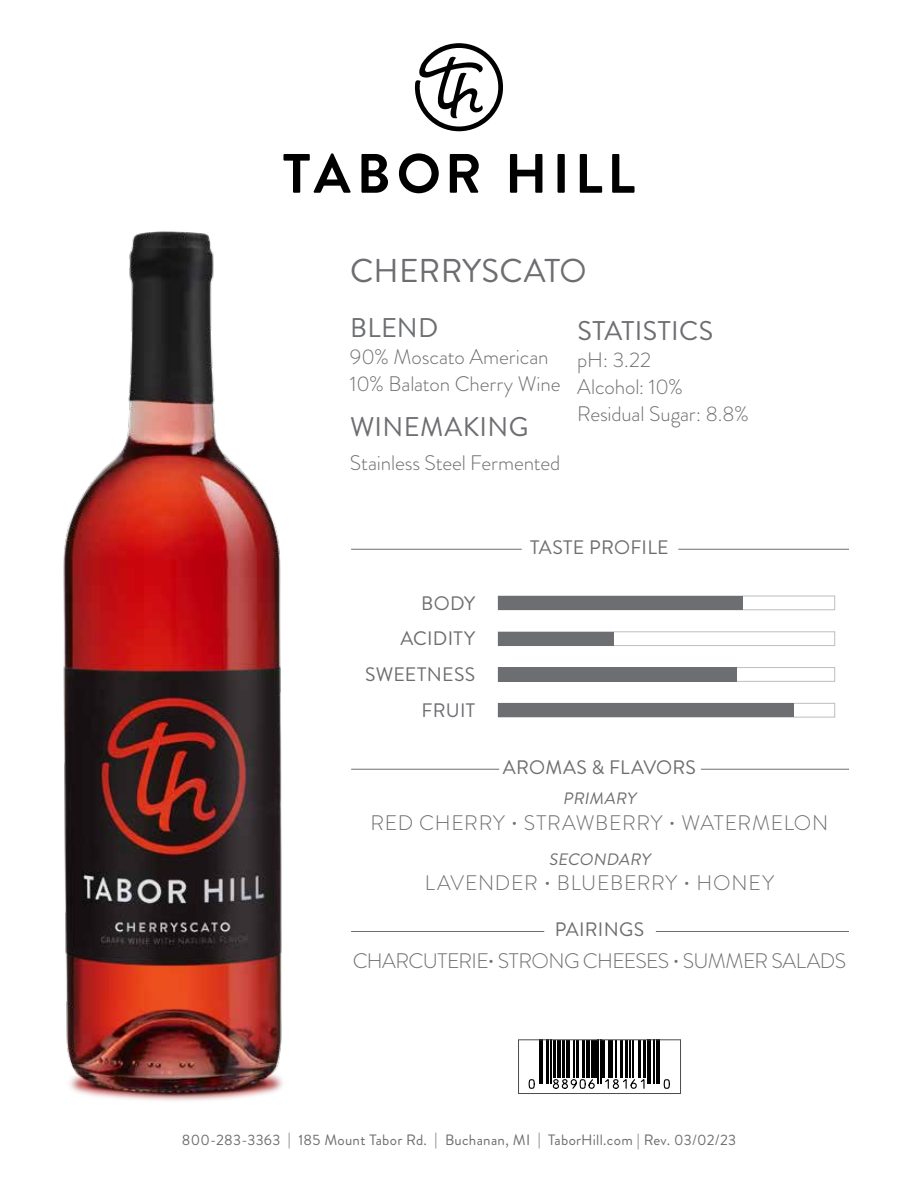
<style>
.page{position:relative;width:918px;height:1188px;background:#fff}
.page>*{position:absolute;margin:0;border:0;box-sizing:border-box;transform-origin:0 0}
.t1{font:33px "Brandon Grotesque";letter-spacing:.01em;color:#6d6e71}
.t2{font:27px "Brandon Grotesque";letter-spacing:.015em;color:#6d6e71}
.t3{font:300 21px/27px "Brandon Grotesque";letter-spacing:-.005em;color:#6d6e71}
.t4{font:300 21px "Brandon Grotesque";letter-spacing:-.03em;color:#6d6e71}
.t5{font:300 21px "Brandon Grotesque";letter-spacing:.03em;color:#6d6e71}
.t6{font:300 21px "Brandon Grotesque";letter-spacing:.04em;color:#6d6e71}
.t7{font:19.5px/35.8px "Brandon Grotesque";letter-spacing:.015em;color:#6d6e71;text-align:right}
.t8{font:italic 16.5px "Brandon Grotesque";color:#6d6e71}
.t9{font:15px "Brandon Grotesque";letter-spacing:.02em;color:#6d6e71}
</style>
<div class="page">
<svg style="left:415px;top:43px;width:88px;height:88px"></svg>
<svg style="left:510px;top:154px;width:32px;height:39px"></svg>
<div style="left:558px;top:154px;width:7px;height:39px;background:#000"></div>
<svg style="left:580px;top:154px;width:22px;height:39px"></svg>
<svg style="left:612px;top:154px;width:23px;height:39px"></svg>
<svg style="left:283px;top:153px;width:68px;height:40px"></svg>
<svg style="left:361px;top:154px;width:27px;height:39px"></svg>
<svg style="left:399px;top:153px;width:40px;height:40px"></svg>
<svg style="left:450px;top:154px;width:29px;height:39px"></svg>
<div style="left:498px;top:596px;width:337px;height:14px;border:1px solid #bcbec0"></div>
<div style="left:498px;top:596px;width:244px;height:14px;background:#6d6e71"></div>
<div style="left:498px;top:631px;width:337px;height:15px;border:1px solid #bcbec0"></div>
<div style="left:498px;top:632px;width:116px;height:14px;background:#6d6e71"></div>
<div style="left:498px;top:667px;width:337px;height:15px;border:1px solid #bcbec0"></div>
<div style="left:498px;top:667px;width:238px;height:15px;background:#6d6e71"></div>
<div style="left:498px;top:703px;width:337px;height:15px;border:1px solid #bcbec0"></div>
<div style="left:498px;top:703px;width:296px;height:14px;background:#6d6e71"></div>
<hr style="left:678px;top:549px;width:171px;height:1px;background:#6d6e71">
<hr style="left:351px;top:549px;width:171px;height:1px;background:#6d6e71">
<hr style="left:656px;top:931px;width:193px;height:1px;background:#6d6e71">
<hr style="left:701px;top:769px;width:148px;height:1px;background:#6d6e71">
<hr style="left:351px;top:931px;width:193px;height:1px;background:#6d6e71">
<hr style="left:351px;top:769px;width:148px;height:1px;background:#6d6e71">
<img style="left:63px;top:231px;width:220px;height:870px">
<svg style="left:540px;top:1042px;width:119px;height:36px"></svg>
<hr style="left:539px;top:1040px;width:1px;height:44px;background:#000">
<hr style="left:542px;top:1040px;width:1px;height:44px;background:#000">
<hr style="left:547px;top:1040px;width:2px;height:44px;background:#000">
<hr style="left:550px;top:1040px;width:2px;height:44px;background:#000">
<hr style="left:553px;top:1040px;width:3px;height:38px;background:#000">
<hr style="left:557px;top:1040px;width:4px;height:38px;background:#000">
<hr style="left:562px;top:1040px;width:2px;height:38px;background:#000">
<hr style="left:566px;top:1040px;width:4px;height:38px;background:#000">
<hr style="left:573px;top:1040px;width:2px;height:38px;background:#000">
<hr style="left:576px;top:1040px;width:2px;height:38px;background:#000">
<hr style="left:582px;top:1040px;width:3px;height:38px;background:#000">
<hr style="left:586px;top:1040px;width:1px;height:38px;background:#000">
<hr style="left:589px;top:1040px;width:1px;height:38px;background:#000">
<div style="left:591px;top:1040px;width:5px;height:38px;background:#000"></div>
<hr style="left:598px;top:1040px;width:1px;height:44px;background:#000">
<hr style="left:600px;top:1040px;width:1px;height:44px;background:#000">
<hr style="left:603px;top:1040px;width:2px;height:38px;background:#000">
<hr style="left:608px;top:1040px;width:2px;height:38px;background:#000">
<hr style="left:612px;top:1040px;width:1px;height:38px;background:#000">
<hr style="left:615px;top:1040px;width:2px;height:38px;background:#000">
<hr style="left:621px;top:1040px;width:2px;height:38px;background:#000">
<hr style="left:626px;top:1040px;width:2px;height:38px;background:#000">
<hr style="left:629px;top:1040px;width:2px;height:38px;background:#000">
<hr style="left:632px;top:1040px;width:1px;height:38px;background:#000">
<hr style="left:638px;top:1040px;width:3px;height:38px;background:#000">
<hr style="left:643px;top:1040px;width:3px;height:38px;background:#000">
<hr style="left:647px;top:1040px;width:4px;height:44px;background:#000">
<hr style="left:654px;top:1040px;width:1px;height:44px;background:#000">
<hr style="left:656px;top:1040px;width:2px;height:44px;background:#000">
<hr style="left:659px;top:1040px;width:1px;height:44px;background:#000">
<svg style="left:528px;top:1078px;width:142px;height:11px"></svg>
<div style="left:518px;top:1040px;width:163px;height:54px;border:1px solid #4d4d4f"></div>
<h1 class="t1" style="left:350px;top:248px;width:238px">CHERRYSCATO</h1>
<p class="t2" style="left:350px;top:309px;width:90px">BLEND</p>
<p class="t3" style="left:350px;top:343px;width:212px">90% Moscato American<br>10% Balaton Cherry Wine</p>
<p class="t2" style="left:350px;top:409px;width:180px">WINEMAKING</p>
<p class="t3" style="left:350px;top:450px;width:212px">Stainless Steel Fermented</p>
<p class="t2" style="left:577px;top:312px;width:137px">STATISTICS</p>
<p class="t3" style="left:577px;top:346px;width:173px">pH: 3.22<br>Alcohol: 10%<br>Residual Sugar: 8.8%</p>
<p class="t7" style="left:365px;top:585px;width:111px">BODY<br>ACIDITY<br>SWEETNESS<br>FRUIT</p>
<p class="t7" style="left:530px;top:529px;width:140px">TASTE PROFILE</p>
<p class="t7" style="left:503px;top:749px;width:195px">AROMAS &amp; FLAVORS</p>
<p class="t8" style="left:563px;top:787px;width:78px">PRIMARY</p>
<p class="t5" style="left:370px;top:808px;width:459px">RED CHERRY • STRAWBERRY • WATERMELON</p>
<p class="t8" style="left:549px;top:848px;width:107px">SECONDARY</p>
<p class="t6" style="left:425px;top:869px;width:351px">LAVENDER • BLUEBERRY • HONEY</p>
<p class="t7" style="left:555px;top:912px;width:91px">PAIRINGS</p>
<p class="t4" style="left:353px;top:946px;width:495px">CHARCUTERIE• STRONG CHEESES • SUMMER SALADS</p>
<p class="t9" style="left:182px;top:1130px;width:556px">800-283-3363 | 185 Mount Tabor Rd. | Buchanan, MI | TaborHill.com | Rev. 03/02/23</p>
</div>
